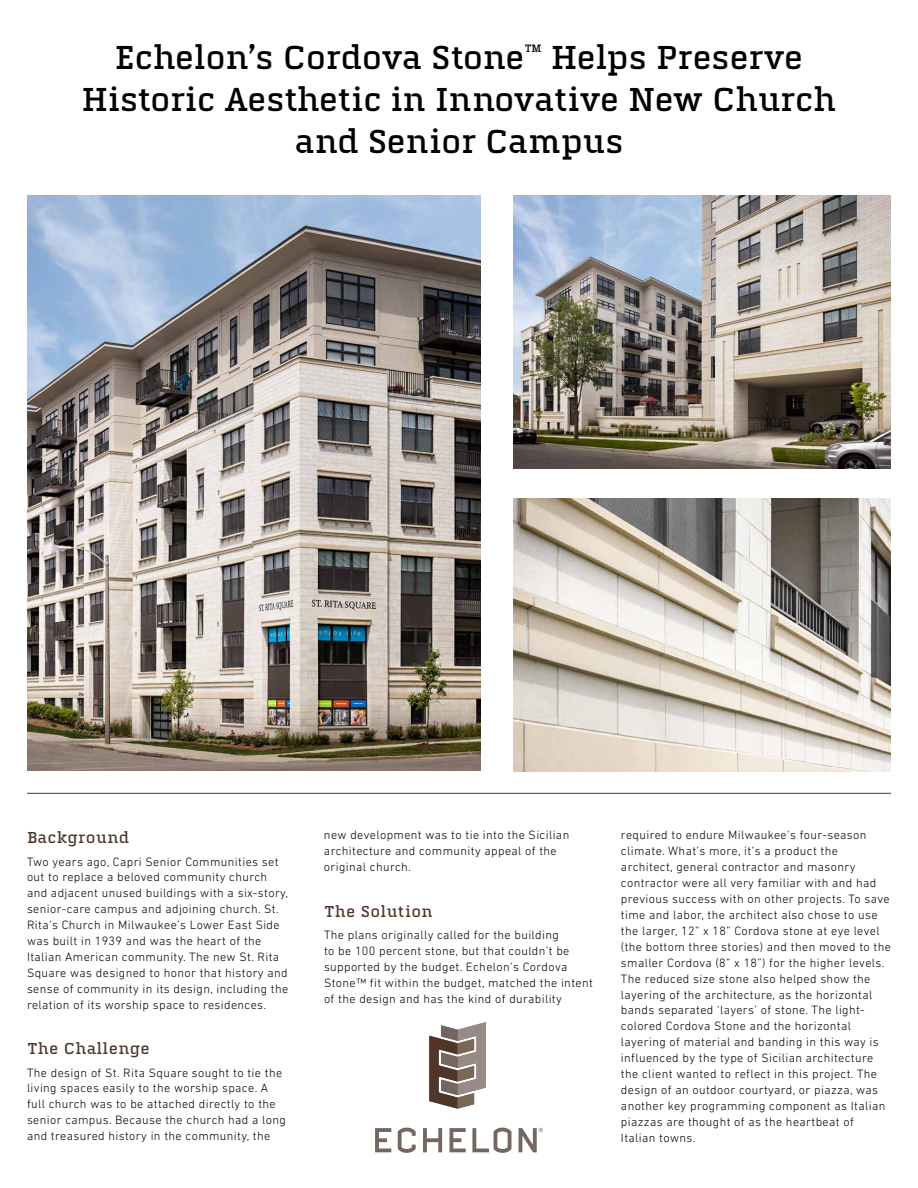
<style>
.page{position:relative;width:918px;height:1188px;background:#fff}
.page>*{position:absolute;margin:0;border:0;box-sizing:border-box;transform-origin:0 0}
.t1{font:500 34.5px/42px "Quitador Pro";letter-spacing:-.01em;color:#000;text-align:center}
.t2{font:500 16.5px "Quitador Pro";letter-spacing:.03em;color:#503629}
.t3{font:300 12.3px/15.9px "DIN Next LT Pro";letter-spacing:.03em;color:#000}
</style>
<div class="page">
<img style="left:513px;top:499px;width:378px;height:272px">
<img style="left:513px;top:195px;width:378px;height:274px">
<img style="left:27px;top:195px;width:454px;height:576px">
<hr style="left:27px;top:793px;width:864px;height:1px;background:#503629">
<svg style="left:423px;top:1128px;width:19px;height:24px"></svg>
<svg style="left:398px;top:1128px;width:18px;height:25px"></svg>
<svg style="left:375px;top:1128px;width:16px;height:24px"></svg>
<svg style="left:450px;top:1128px;width:16px;height:24px"></svg>
<svg style="left:472px;top:1128px;width:39px;height:25px"></svg>
<svg style="left:519px;top:1128px;width:24px;height:24px"></svg>
<svg style="left:429px;top:1022px;width:57px;height:87px"></svg>
<h1 class="t1" style="left:81px;top:37px;width:757px">Echelon’s Cordova Stone<sup>™</sup> Helps Preserve<br>Historic Aesthetic in Innovative New Church and Senior Campus</h1>
<h2 class="t2" style="left:27px;top:828px;width:104px">Background</h2>
<p class="t3" style="left:27px;top:853px;width:263px">Two years ago, Capri Senior Communities set out to replace a beloved community church and adjacent unused buildings with a six-story, senior-care campus and adjoining church. St.<br>Rita’s Church in Milwaukee’s Lower East Side was built in 1939 and was the heart of the Italian American community. The new St. Rita Square was designed to honor that history and sense of community in its design, including the relation of its worship space to residences.</p>
<h2 class="t2" style="left:27px;top:1039px;width:124px">The Challenge</h2>
<p class="t3" style="left:27px;top:1064px;width:260px">The design of St. Rita Square sought to tie the living spaces easily to the worship space. A full church was to be attached directly to the senior campus. Because the church had a long and treasured history in the community, the</p>
<p class="t3" style="left:324px;top:827px;width:247px">new development was to tie into the Sicilian architecture and community appeal of the original church.</p>
<h2 class="t2" style="left:324px;top:902px;width:110px">The Solution</h2>
<p class="t3" style="left:324px;top:927px;width:270px">The plans originally called for the building<br>to be 100 percent stone, but that couldn’t be supported by the budget. Echelon’s Cordova Stone™ fit within the budget, matched the intent of the design and has the kind of durability</p>
<p class="t3" style="left:621px;top:827px;width:271px">required to endure Milwaukee’s four-season climate. What’s more, it’s a product the architect, general contractor and masonry contractor were all very familiar with and had previous success with on other projects. To save time and labor, the architect also chose to use the larger, 12” x 18” Cordova stone at eye level (the bottom three stories) and then moved to the smaller Cordova (8” x 18”) for the higher levels.<br>The reduced size stone also helped show the layering of the architecture, as the horizontal bands separated ‘layers’ of stone. The light&shy;colored Cordova Stone and the horizontal layering of material and banding in this way is influenced by the type of Sicilian architecture the client wanted to reflect in this project. The design of an outdoor courtyard, or piazza, was another key programming component as Italian piazzas are thought of as the heartbeat of Italian towns.</p>
</div>
